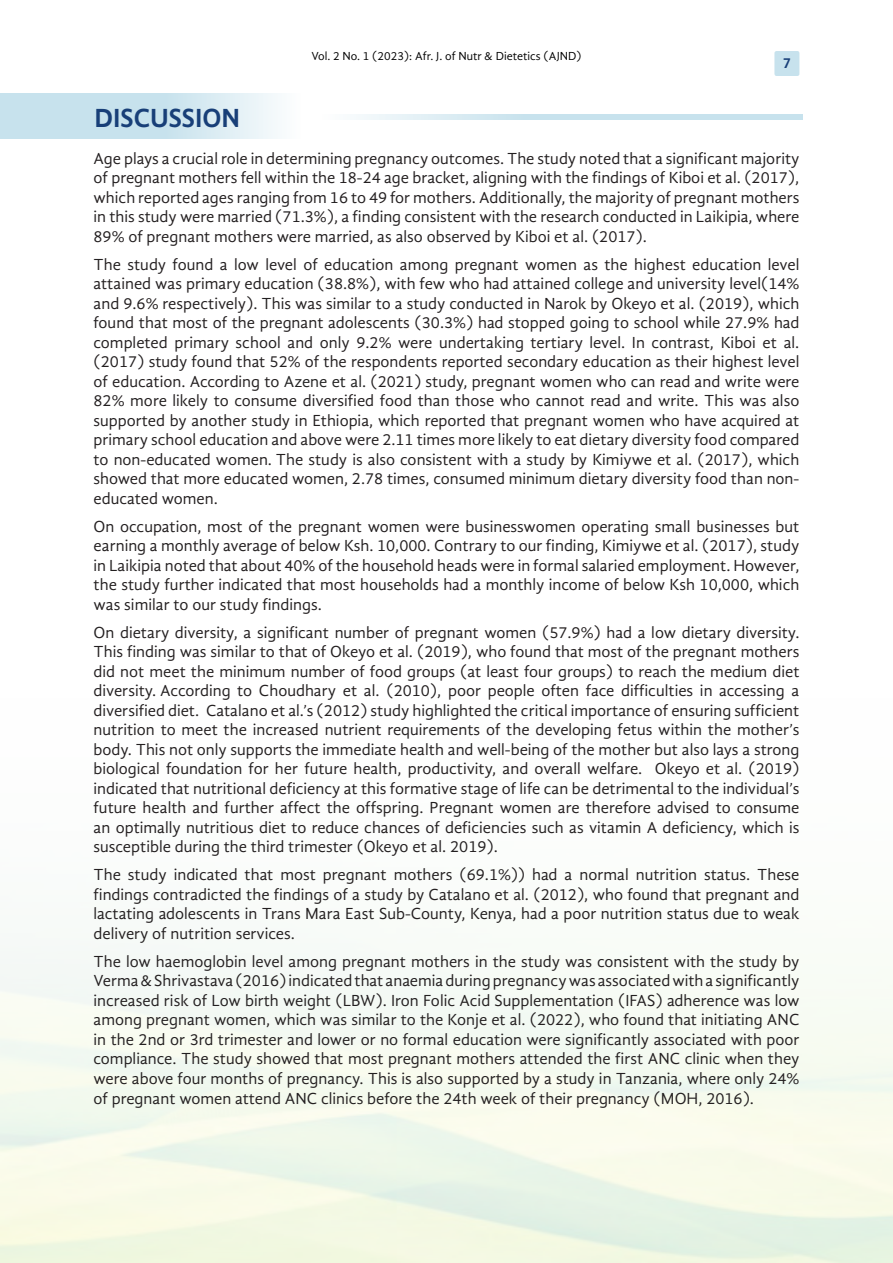
<style>
.page{position:relative;width:893px;height:1263px;background:#fff}
.page>*{position:absolute;margin:0;border:0;box-sizing:border-box;transform-origin:0 0}
.t1{font:700 27px "Gandhi Sans";color:#183f78}
.t2{font:16.5px/19.5px "Gandhi Sans";color:#231f20;text-align:justify}
.t3{font:700 15px "Gandhi Sans";color:#183f78}
.t4{font:12px "Gandhi Sans";color:#000}
.s1{color:#222}
</style>
<div class="page">
<div style="left:774px;top:51px;width:25px;height:25px;background:#c7e2ed;border-radius:2px"></div>
<svg style="left:358px;top:114px;width:445px;height:6px;background:#cfe6ef"></svg>
<svg style="left:0;top:94px;width:277px;height:45px;background:#d0e6ef"></svg>
<h1 class="t1" style="left:95px;top:102px;width:147px">DISCUSSION</h1>
<p class="t4" style="left:311px;top:49px;width:272px">Vol. 2 No. 1 (2023): Afr. J. of Nutr &amp; Dietetics (AJND)</p>
<p class="t3" style="left:783px;top:54px;width:10px">7</p>
<p class="t2" style="left:94px;top:148px;width:707px">Age plays a crucial role in determining pregnancy outcomes. The study noted that a significant majority of pregnant mothers fell within the 18-24 age bracket, aligning with the findings of Kiboi et al. (2017), which reported ages ranging from 16 to 49 for mothers. Additionally, the majority of pregnant mothers in this study were married (71.3%), a finding consistent with the research conducted in Laikipia, where 89% of pregnant mothers were married, as also observed by Kiboi et al. (2017).</p>
<p class="t2" style="left:94px;top:254px;width:707px">The study found a low level of education among pregnant women as the highest education level attained was primary education (38.8%), with few who had attained college and university level(14% and 9.6% respectively). This was similar to a study conducted in Narok by Okeyo et al. (2019), which found that most of the pregnant adolescents (30.3%) had stopped going to school while 27.9% had completed primary school and only 9.2% were undertaking tertiary level. In contrast, Kiboi et al. (2017) study found that 52% of the respondents reported secondary education as their highest level of education. According to <span class="s1">Azene et al.</span> (2021) study, pregnant women who can read and write were 82% more likely to consume diversified food than those who cannot read and write. This was also supported by another study in Ethiopia, which reported that pregnant women who have acquired at primary school education and above were 2.11 times more likely to eat dietary diversity food compared to non-educated women. The study is also consistent with a study by Kimiywe et al. (2017), which showed that more educated women, 2.78 times, consumed minimum dietary diversity food than non&shy;educated women.</p>
<p class="t2" style="left:94px;top:516px;width:707px">On occupation, most of the pregnant women were businesswomen operating small businesses but earning a monthly average of below Ksh. 10,000. Contrary to our finding, Kimiywe et al. (2017), study in Laikipia noted that about 40% of the household heads were in formal salaried employment. However, the study further indicated that most households had a monthly income of below Ksh 10,000, which was similar to our study findings.</p>
<p class="t2" style="left:94px;top:622px;width:707px">On dietary diversity, a significant number of pregnant women (57.9%) had a low dietary diversity.<br>This finding was similar to that of Okeyo et al. (2019), who found that most of the pregnant mothers did not meet the minimum number of food groups (at least four groups) to reach the medium diet diversity. According to Choudhary et al. (2010), poor people often face difficulties in accessing a diversified diet. Catalano et al.’s (2012) study highlighted the critical importance of ensuring sufficient nutrition to meet the increased nutrient requirements of the developing fetus within the mother’s body. This not only supports the immediate health and well-being of the mother but also lays a strong biological foundation for her future health, productivity, and overall welfare. Okeyo et al. (2019) indicated that nutritional deficiency at this formative stage of life can be detrimental to the individual’s future health and further affect the offspring. Pregnant women are therefore advised to consume an optimally nutritious diet to reduce chances of deficiencies such as vitamin A deficiency, which is susceptible during the third trimester (Okeyo et al. 2019).</p>
<p class="t2" style="left:94px;top:865px;width:707px">The study indicated that most pregnant mothers (69.1%)) had a normal nutrition status. These findings contradicted the findings of a study by Catalano et al. (2012), who found that pregnant and lactating adolescents in Trans Mara East Sub-County, Kenya, had a poor nutrition status due to weak delivery of nutrition services.</p>
<p class="t2" style="left:94px;top:951px;width:707px">The low haemoglobin level among pregnant mothers in the study was consistent with the study by Verma &amp; Shrivastava (2016) indicated that anaemia during pregnancy was associated with a significantly increased risk of Low birth weight (LBW). Iron Folic Acid Supplementation (IFAS) adherence was low among pregnant women, which was similar to the Konje et al. (2022), who found that initiating ANC in the 2nd or 3rd trimester and lower or no formal education were significantly associated with poor compliance. The study showed that most pregnant mothers attended the first ANC clinic when they were above four months of pregnancy. This is also supported by a study in Tanzania, where only 24% of pregnant women attend ANC clinics before the 24th week of their pregnancy (MOH, 2016).</p>
</div>
